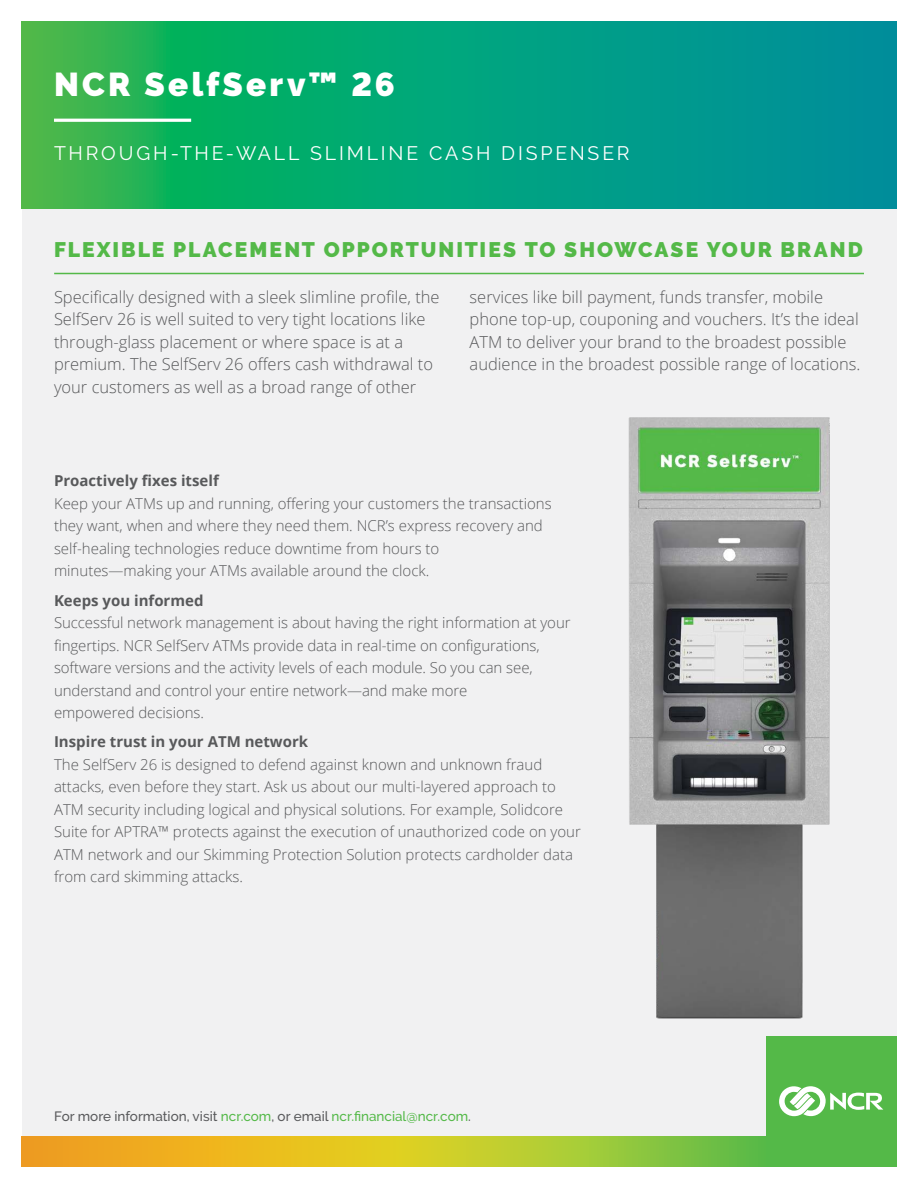
<style>
.page{position:relative;width:918px;height:1188px;background:#fff}
.page>*{position:absolute;margin:0;border:0;box-sizing:border-box;transform-origin:0 0}
.t1{font:900 33px "Raleway";letter-spacing:.1em;color:#fff}
.t2{font:900 21px "Raleway";letter-spacing:.095em;color:#54b948}
.t3{font:19.5px "Raleway";letter-spacing:.145em;color:#fff}
.t4{font:300 16.5px/22.5px "Open Sans";color:#58595b}
.t5{font:300 15px/22.5px "Open Sans";color:#58595b}
.t6{font:700 15px "Open Sans";color:#58595b}
.t7{font:500 13.5px "Raleway";color:#58595b}
.s1{color:#54b948}
</style>
<div class="page">
<div style="left:22px;top:22px;width:874px;height:1144px;background:#f1f1f2"></div>
<svg style="left:22px;top:22px;width:874px;height:186px;background:#09a478"></svg>
<hr style="left:54px;top:119px;width:137px;height:3px;background:#fff">
<hr style="left:54px;top:273px;width:810px;height:1px;background:#54b948">
<svg style="left:22px;top:1136px;width:744px;height:30px;background:#c6be2a"></svg>
<div style="left:766px;top:1036px;width:130px;height:130px;background:#54b948"></div>
<svg style="left:779px;top:1086px;width:104px;height:30px"></svg>
<img style="left:628px;top:417px;width:202px;height:602px">
<h1 class="t1" style="left:54px;top:66px;width:342px">NCR SelfServ™ 26</h1>
<h3 class="t3" style="left:54px;top:142px;width:577px">THROUGH-THE-WALL SLIMLINE CASH DISPENSER</h3>
<h2 class="t2" style="left:54px;top:237px;width:810px">FLEXIBLE PLACEMENT OPPORTUNITIES TO SHOWCASE YOUR BRAND</h2>
<p class="t4" style="left:54px;top:285px;width:387px">Specifically designed with a sleek slimline profile, the SelfServ 26 is well suited to very tight locations like through-glass placement or where space is at a premium. The SelfServ 26 offers cash withdrawal to your customers as well as a broad range of other</p>
<p class="t4" style="left:470px;top:285px;width:392px">services like bill payment, funds transfer, mobile phone top-up, couponing and vouchers. It’s the ideal ATM to deliver your brand to the broadest possible audience in the broadest possible range of locations.</p>
<p class="t6" style="left:54px;top:470px;width:166px">Proactively fixes itself</p>
<p class="t5" style="left:54px;top:492px;width:499px">Keep your ATMs up and running, offering your customers the transactions they want, when and where they need them. NCR’s express recovery and self-healing technologies reduce downtime from hours to minutes—making your ATMs available around the clock.</p>
<p class="t6" style="left:54px;top:590px;width:151px">Keeps you informed</p>
<p class="t5" style="left:54px;top:611px;width:518px">Successful network management is about having the right information at your fingertips. NCR SelfServ ATMs provide data in real-time on configurations, software versions and the activity levels of each module. So you can see, understand and control your entire network—and make more<br>empowered decisions.</p>
<p class="t6" style="left:54px;top:731px;width:256px">Inspire trust in your ATM network</p>
<p class="t5" style="left:54px;top:753px;width:528px">The SelfServ 26 is designed to defend against known and unknown fraud attacks, even before they start. Ask us about our multi-layered approach to ATM security including logical and physical solutions. For example, Solidcore Suite for APTRA™ protects against the execution of unauthorized code on your ATM network and our Skimming Protection Solution protects cardholder data from card skimming attacks.</p>
<p class="t7" style="left:54px;top:1108px;width:418px">For more information, visit <span class="s1">ncr.com</span>, or email <span class="s1">ncr.financial@ncr.com</span>.</p>
</div>
